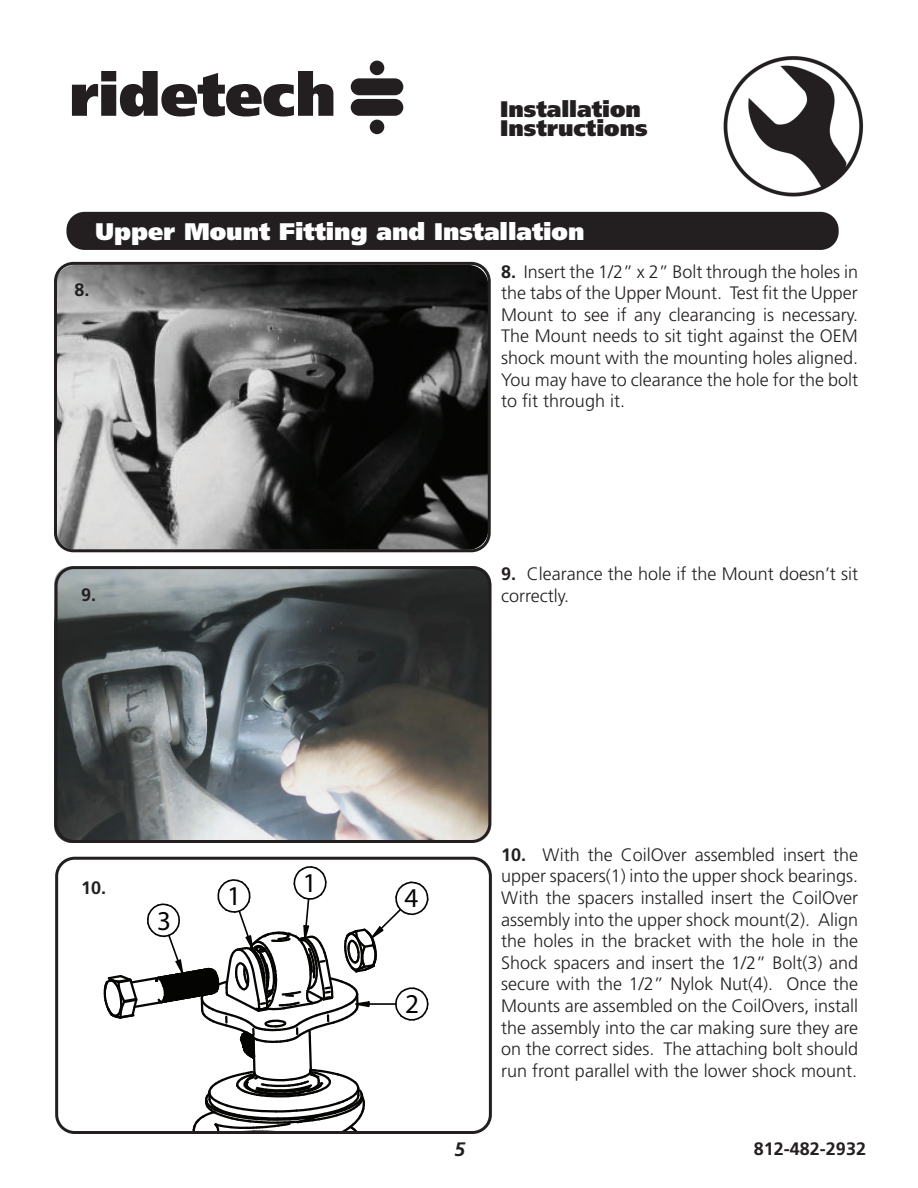
<style>
.page{position:relative;width:918px;height:1188px;background:#fff}
.page>*{position:absolute;margin:0;border:0;box-sizing:border-box;transform-origin:0 0}
.t1{font:27.3px "Myriad Pro";color:#040503}
.t2{font:900 24px "Frutiger";color:#fff}
.t3{font:900 22.5px/19.5px "Frutiger";color:#231f20}
.t4{font:italic 700 19.5px "Frutiger";color:#231f20}
.t5{font:300 18px/21.6px "Frutiger";color:#231f20;text-align:justify}
.t6{font:700 18px "Frutiger";color:#231f20}
.s1{font-weight:700}
</style>
<div class="page">
<img style="left:723px;top:56px;width:136px;height:141px">
<svg style="left:72px;top:71px;width:261px;height:46px"></svg>
<div style="left:351px;top:78px;width:52px;height:17px;background:#231f20;border-radius:8px"></div>
<div style="left:351px;top:99px;width:52px;height:17px;background:#231f20;border-radius:8px"></div>
<div style="left:370px;top:61px;width:14px;height:14px;background:#231f20;border-radius:50%"></div>
<div style="left:370px;top:120px;width:14px;height:14px;background:#231f20;border-radius:50%"></div>
<img style="left:54px;top:566px;width:437px;height:277px;border-radius:18px">
<svg style="left:103px;top:866px;width:326px;height:264px"></svg>
<img style="left:55px;top:265px;width:433px;height:285px;border-radius:20px">
<div style="left:54px;top:262px;width:437px;height:290px;border:3px solid #231f20;border-radius:18px"></div>
<div style="left:66px;top:212px;width:773px;height:38px;background:#231f20;border-radius:18px"></div>
<div style="left:55px;top:566px;width:436px;height:277px;border:3px solid #231f20;border-radius:18px"></div>
<div style="left:55px;top:857px;width:437px;height:277px;border:3px solid #231f20;border-radius:18px"></div>
<p class="t3" style="left:500px;top:101px;width:149px">Installation<br>Instructions</p>
<h2 class="t2" style="left:95px;top:222px;width:491px">Upper Mount Fitting and Installation</h2>
<p class="t5" style="left:501px;top:262px;width:358px"><span class="s1">8.</span> Insert the 1/2” x 2” Bolt through the holes in the tabs of the Upper Mount. Test fit the Upper Mount to see if any clearancing is necessary.<br>The Mount needs to sit tight against the OEM shock mount with the mounting holes aligned.<br>You may have to clearance the hole for the bolt to fit through it.</p>
<p class="t6" style="left:75px;top:282px;width:17px">8.</p>
<p class="t6" style="left:81px;top:588px;width:17px">9.</p>
<p class="t5" style="left:501px;top:564px;width:358px"><span class="s1">9.</span> Clearance the hole if the Mount doesn’t sit correctly.</p>
<p class="t6" style="left:81px;top:880px;width:27px">10.</p>
<h1 class="t1" style="left:157px;top:904px;width:15px">3</h1>
<h1 class="t1" style="left:227px;top:880px;width:15px">1</h1>
<h1 class="t1" style="left:303px;top:867px;width:15px">1</h1>
<h1 class="t1" style="left:405px;top:882px;width:15px">4</h1>
<h1 class="t1" style="left:405px;top:987px;width:15px">2</h1>
<p class="t5" style="left:501px;top:845px;width:358px"><span class="s1">10.</span> With the CoilOver assembled insert the upper spacers(1) into the upper shock bearings.<br>With the spacers installed insert the CoilOver assembly into the upper shock mount(2). Align the holes in the bracket with the hole in the Shock spacers and insert the 1/2” Bolt(3) and secure with the 1/2” Nylok Nut(4). Once the Mounts are assembled on the CoilOvers, install the assembly into the car making sure they are on the correct sides. The attaching bolt should run front parallel with the lower shock mount.</p>
<p class="t4" style="left:454px;top:1142px;width:12px">5</p>
<p class="t6" style="left:754px;top:1142px;width:114px">812-482-2932</p>
</div>
